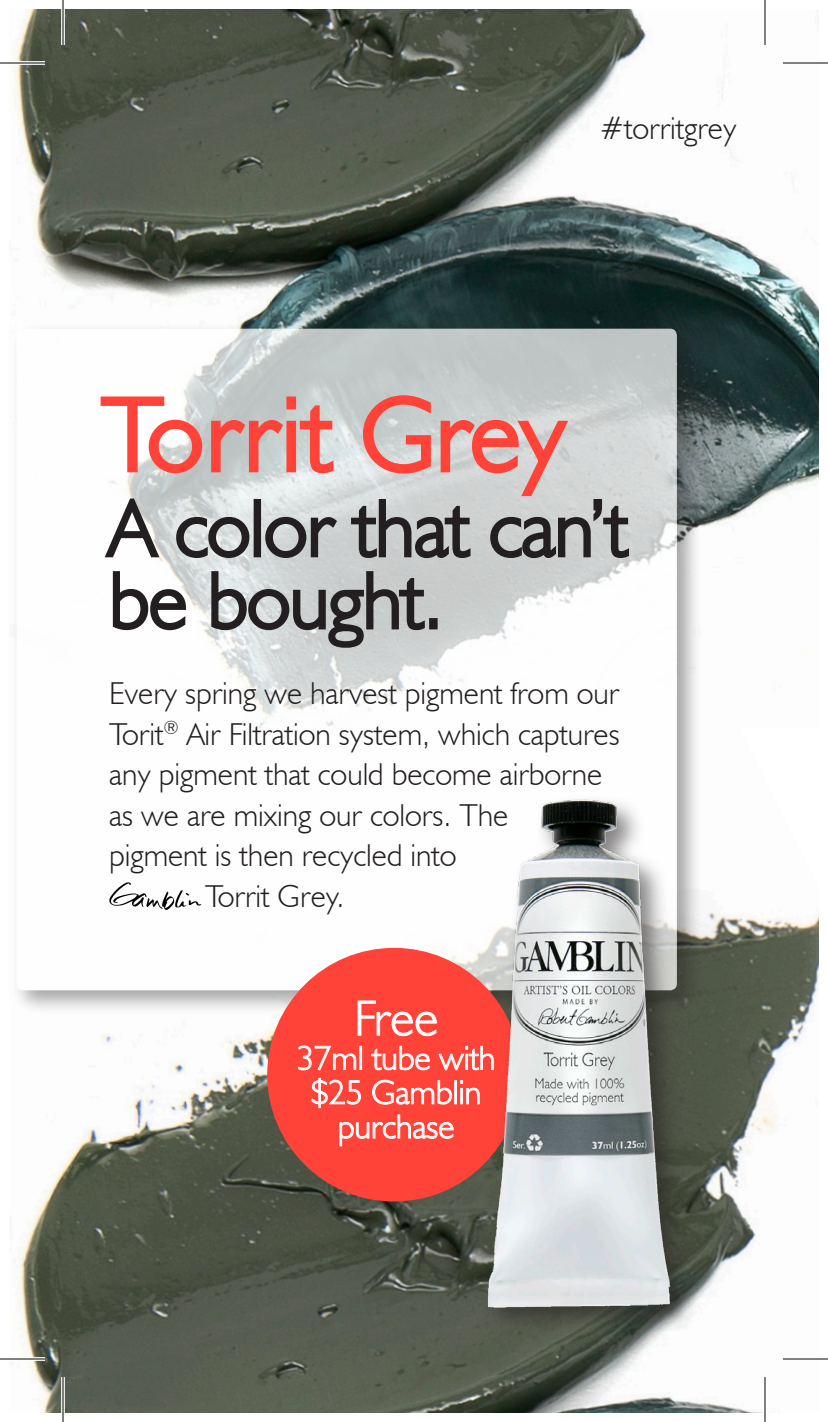
<style>
.page{position:relative;width:828px;height:1422px;background:#fff}
.page>*{position:absolute;margin:0;border:0;box-sizing:border-box;transform-origin:0 0}
.t1{font:300 104.7px "Humanist 521 BT";letter-spacing:.015em;color:#ff4338}
.t2{font:300 80.4px/72px "Humanist 521 BT";color:#231f20}
.t3{font:300 50.1px "Humanist 521 BT";color:#fff}
.t4{font:300 33.9px/34.2px "Humanist 521 BT";color:#fff;text-align:center}
.t5{font:300 31.8px/40.5px "Humanist 521 BT";color:#231f20}
</style>
<div class="page">
<img style="left:16px;top:1034px;width:747px;height:379px">
<img style="left:14px;top:9px;width:805px;height:518px">
<div style="left:9px;top:322px;width:694px;height:694px;background:#231f20;opacity:.55"></div>
<svg style="left:16px;top:329px;width:661px;height:661px"></svg>
<svg style="left:98px;top:394px;width:188px;height:81px"></svg>
<div style="left:286px;top:396px;width:10px;height:13px;border:4px solid #ff4338"></div>
<div style="left:286px;top:421px;width:10px;height:51px;border:4px solid #ff4338"></div>
<svg style="left:298px;top:403px;width:38px;height:73px;background:#e0aba8"></svg>
<svg style="left:102px;top:497px;width:60px;height:63px"></svg>
<svg style="left:175px;top:515px;width:77px;height:45px;background:#9c9d9e"></svg>
<div style="left:254px;top:499px;width:7px;height:58px;border:3px solid #231f20"></div>
<svg style="left:264px;top:515px;width:75px;height:45px;background:#98999a"></svg>
<svg style="left:349px;top:393px;width:282px;height:167px;background:#c1b1b0"></svg>
<svg style="left:111px;top:569px;width:77px;height:63px"></svg>
<svg style="left:210px;top:569px;width:216px;height:81px;background:#a8aaaa"></svg>
<div style="left:429px;top:618px;width:9px;height:11px;border:3px solid #231f20"></div>
<img style="left:248px;top:733px;width:571px;height:656px">
<svg style="left:109px;top:882px;width:92px;height:28px"></svg>
<svg style="left:14px;top:61px;width:31px;height:4px"></svg>
<hr style="left:783px;top:61px;width:45px;height:4px;background:#fff">
<svg style="left:16px;top:1357px;width:29px;height:4px"></svg>
<hr style="left:783px;top:1357px;width:45px;height:4px;background:#fff">
<svg style="left:61px;top:9px;width:4px;height:36px"></svg>
<svg style="left:61px;top:1377px;width:4px;height:36px"></svg>
<hr style="left:763px;top:0;width:4px;height:45px;background:#fff">
<hr style="left:763px;top:1377px;width:4px;height:45px;background:#fff">
<hr style="left:0;top:62px;width:45px;height:2px;background:#000">
<hr style="left:783px;top:62px;width:45px;height:2px;background:#000">
<hr style="left:0;top:1358px;width:45px;height:2px;background:#000">
<hr style="left:783px;top:1358px;width:45px;height:2px;background:#000">
<hr style="left:62px;top:0;width:2px;height:45px;background:#000">
<hr style="left:62px;top:1377px;width:2px;height:45px;background:#000">
<hr style="left:764px;top:0;width:2px;height:45px;background:#000">
<hr style="left:764px;top:1377px;width:2px;height:45px;background:#000">
<p class="t5" style="left:600px;top:107px;width:138px">#torritgrey</p>
<p class="t1" style="left:102px;top:370px;width:464px">Torrit Grey</p>
<p class="t2" style="left:109px;top:491px;width:520px">A color that can’t be bought.</p>
<p class="t5" style="left:109px;top:673px;width:512px">Every spring we harvest pigment from our Torit<sup>®</sup> Air Filtration system, which captures any pigment that could become airborne as we are mixing our colors. The</p>
<p class="t5" style="left:109px;top:834px;width:349px;text-align:center">pigment is then recycled into<br>Torrit Grey.</p>
<p class="t3" style="left:354px;top:987px;width:86px">Free</p>
<p class="t4" style="left:297px;top:1040px;width:200px">37ml tube with</p>
<p class="t4" style="left:311px;top:1075px;width:171px">$25 Gamblin purchase</p>
</div>
